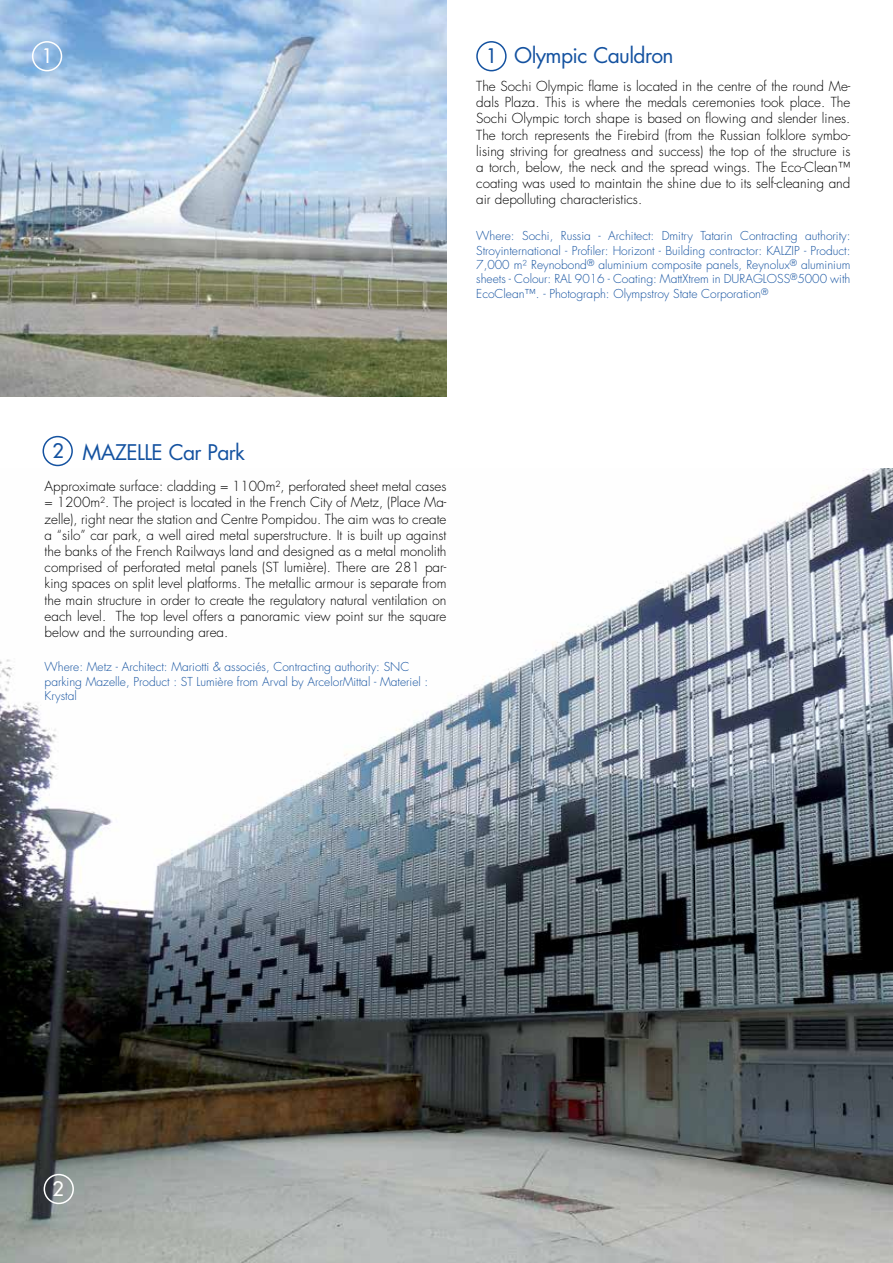
<style>
.page{position:relative;width:893px;height:1263px;background:#fff}
.page>*{position:absolute;margin:0;border:0;box-sizing:border-box;transform-origin:0 0}
.t1{font:21px "Futura";letter-spacing:-.03em;color:#1452a0}
.t2{font:19.5px "Futura";color:#fff}
.t3{font:19.5px "Futura";color:#1452a0}
.t4{font:300 13.5px/16.2px "Futura";color:#000;text-align:justify}
.t5{font:300 12px/14.4px "Futura";color:#1452a0;text-align:justify}
.s1{font-size:19.5px}
</style>
<div class="page">
<img style="left:0;top:469px;width:893px;height:794px">
<img style="left:0;top:0;width:446px;height:396px">
<div style="left:32px;top:41px;width:30px;height:30px;border:2px solid #fff;border-radius:50%"></div>
<div style="left:44px;top:1174px;width:30px;height:30px;border:2px solid #fff;border-radius:50%"></div>
<div style="left:476px;top:41px;width:31px;height:30px;border:2px solid #1452a0;border-radius:50%"></div>
<div style="left:43px;top:436px;width:30px;height:30px;border:2px solid #1452a0;border-radius:50%"></div>
<h2 class="t2" style="left:42px;top:44px;width:13px">1</h2>
<h1 class="t1" style="left:514px;top:42px;width:161px">Olympic Cauldron</h1>
<p class="t4" style="left:476px;top:78px;width:376px">The Sochi Olympic flame is located in the centre of the round Me&shy;dals Plaza. This is where the medals ceremonies took place. The Sochi Olympic torch shape is based on flowing and slender lines.<br>The torch represents the Firebird (from the Russian folklore symbo&shy;lising striving for greatness and success) the top of the structure is a torch, below, the neck and the spread wings. The Eco-Clean™ coating was used to maintain the shine due to its self-cleaning and air depolluting characteristics.</p>
<p class="t5" style="left:476px;top:229px;width:376px">Where: Sochi, Russia - Architect: Dmitry Tatarin Contracting authority:<br>Stroyinternational - Profiler: Horizont - Building contractor: KALZIP - Product:<br>7,000 m² Reynobond<sup>®</sup> aluminium composite panels, Reynolux<sup>®</sup> aluminium sheets - Colour: RAL 9016 - Coating: MattXtrem in DURAGLOSS<sup>®</sup>5000 with EcoClean™. - Photograph: Olympstroy State Corporation<sup>®</sup></p>
<h2 class="t3" style="left:486px;top:44px;width:13px">1</h2>
<h1 class="t1" style="left:52px;top:439px;width:194px"><span class="s1">2</span> MAZELLE Car Park</h1>
<p class="t4" style="left:45px;top:479px;width:403px">Approximate surface: cladding = 1100m², perforated sheet metal cases = 1200m². The project is located in the French City of Metz, (Place Ma&shy;zelle), right near the station and Centre Pompidou. The aim was to create a “silo” car park, a well aired metal superstructure. It is built up against the banks of the French Railways land and designed as a metal monolith comprised of perforated metal panels (ST lumière). There are 281 par&shy;king spaces on split level platforms. The metallic armour is separate from the main structure in order to create the regulatory natural ventilation on each level. The top level offers a panoramic view point sur the square below and the surrounding area.</p>
<p class="t5" style="left:45px;top:660px;width:385px;text-align:left">Where: Metz - Architect: Mariotti &amp; associés, Contracting authority: SNC parking Mazelle, Product : ST Lumière from Arval by ArcelorMittal - Materiel :<br>Krystal</p>
<h2 class="t2" style="left:52px;top:1177px;width:13px">2</h2>
</div>
